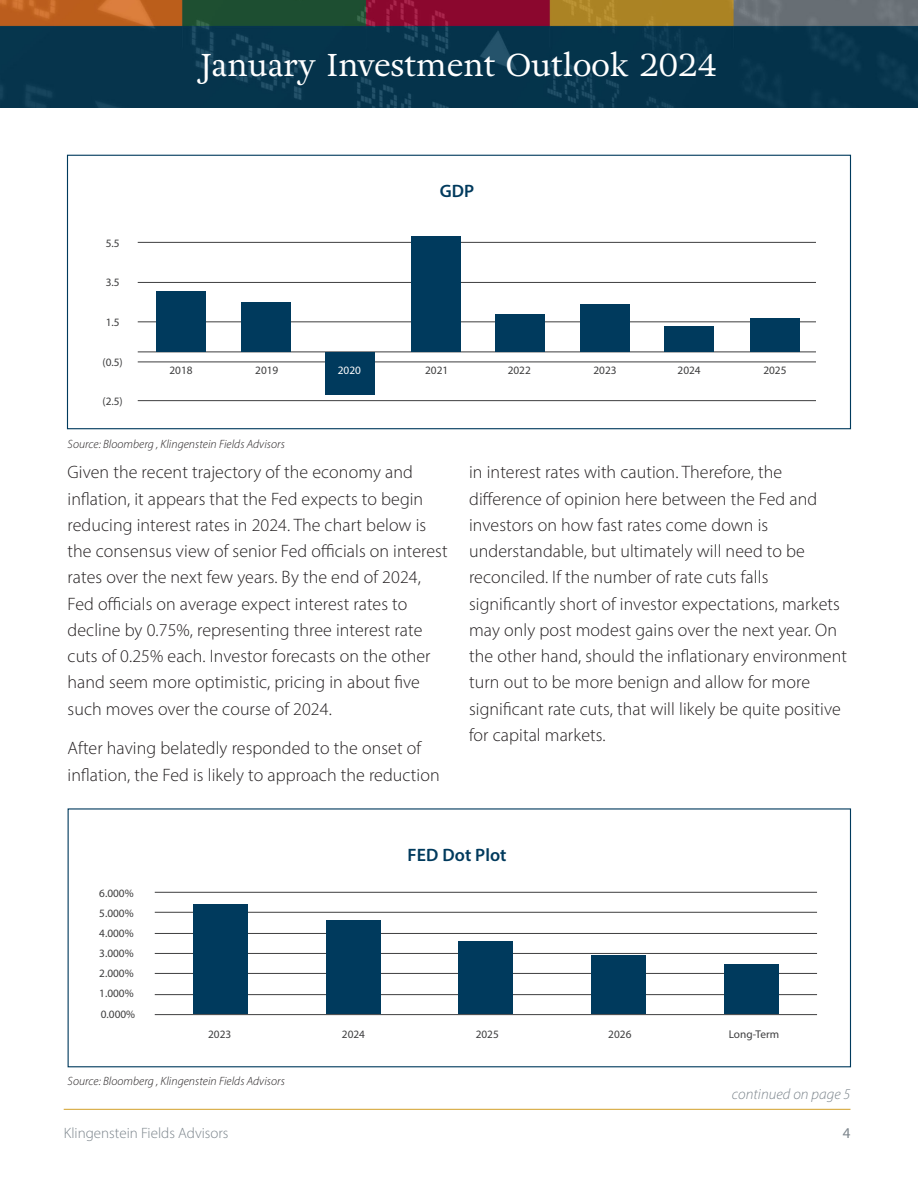
<style>
.page{position:relative;width:918px;height:1188px;background:#fff}
.page>*{position:absolute;margin:0;border:0;box-sizing:border-box;transform-origin:0 0}
.t1{font:31.5px "Adriane Text";color:#fff}
.copy{font:300 18px/26.2px "Myriad Pro";letter-spacing:.005em;color:#231f20}
.copy-2{font:600 18px "Myriad Pro";letter-spacing:.005em;color:#003a5d}
.t2{font:300 15px "Myriad Pro";color:#7c858c}
.copy-3{font:italic 300 15px "Myriad Pro";letter-spacing:.005em;color:#7c858c}
.t3{font:15px "Myriad Pro";color:#7c858c}
.copy-4{font:italic 300 12px "Myriad Pro";letter-spacing:.005em;color:#231f20}
.t4{font:11.25px "Myriad Pro";color:#3e3e3f}
.t5{font:11.25px "Myriad Pro";color:#fff}
</style>
<div class="page">
<hr style="left:64px;top:1109px;width:787px;height:1px;background:#d2a028">
<img style="left:0;top:0;width:918px;height:108px">
<hr style="left:138px;top:242px;width:678px;height:1px;background:#3e3e3f">
<hr style="left:138px;top:282px;width:678px;height:1px;background:#3e3e3f">
<hr style="left:138px;top:321px;width:678px;height:1px;background:#3e3e3f">
<hr style="left:138px;top:351px;width:678px;height:1px;background:#3e3e3f">
<hr style="left:138px;top:362px;width:678px;height:1px;background:#3e3e3f">
<hr style="left:138px;top:400px;width:678px;height:1px;background:#3e3e3f">
<div style="left:156px;top:291px;width:50px;height:61px;background:#003a5d"></div>
<div style="left:241px;top:302px;width:50px;height:50px;background:#003a5d"></div>
<div style="left:325px;top:352px;width:50px;height:43px;background:#003a5d"></div>
<div style="left:411px;top:237px;width:50px;height:115px;background:#003a5d"></div>
<div style="left:495px;top:314px;width:50px;height:38px;background:#003a5d"></div>
<div style="left:580px;top:305px;width:50px;height:47px;background:#003a5d"></div>
<div style="left:664px;top:326px;width:50px;height:26px;background:#003a5d"></div>
<div style="left:750px;top:318px;width:50px;height:34px;background:#003a5d"></div>
<hr style="left:155px;top:892px;width:662px;height:1px;background:#3e3e3f">
<hr style="left:155px;top:912px;width:662px;height:1px;background:#3e3e3f">
<hr style="left:155px;top:933px;width:662px;height:1px;background:#3e3e3f">
<hr style="left:155px;top:953px;width:662px;height:1px;background:#3e3e3f">
<hr style="left:155px;top:973px;width:662px;height:1px;background:#3e3e3f">
<hr style="left:155px;top:994px;width:662px;height:1px;background:#3e3e3f">
<hr style="left:155px;top:1014px;width:662px;height:1px;background:#3e3e3f">
<div style="left:193px;top:904px;width:55px;height:110px;background:#003a5d"></div>
<div style="left:326px;top:920px;width:55px;height:94px;background:#003a5d"></div>
<div style="left:459px;top:941px;width:54px;height:73px;background:#003a5d"></div>
<div style="left:591px;top:955px;width:55px;height:59px;background:#003a5d"></div>
<div style="left:724px;top:965px;width:55px;height:49px;background:#003a5d"></div>
<div style="left:68px;top:808px;width:783px;height:259px;border:1px solid #003a5d"></div>
<h1 class="t1" style="left:201px;top:43px;width:518px">January Investment Outlook 2024</h1>
<p class="t4" style="left:106px;top:236px;width:15px">5.5</p>
<p class="t4" style="left:106px;top:276px;width:15px">3.5</p>
<p class="t4" style="left:106px;top:316px;width:15px">1.5</p>
<p class="t4" style="left:103px;top:355px;width:22px">(0.5)</p>
<p class="t4" style="left:103px;top:394px;width:22px">(2.5)</p>
<p class="t4" style="left:170px;top:363px;width:25px">2018</p>
<p class="copy-2" style="left:440px;top:180px;width:36px">GDP</p>
<p class="t4" style="left:255px;top:363px;width:25px">2019</p>
<p class="t5" style="left:338px;top:363px;width:25px">2020</p>
<p class="t4" style="left:425px;top:363px;width:25px">2021</p>
<p class="t4" style="left:508px;top:363px;width:25px">2022</p>
<p class="t4" style="left:593px;top:363px;width:25px">2023</p>
<p class="t4" style="left:678px;top:363px;width:25px">2024</p>
<p class="t4" style="left:763px;top:363px;width:25px">2025</p>
<p class="copy-4" style="left:68px;top:437px;width:219px">Source: Bloomberg , Klingenstein Fields Advisors</p>
<p class="copy" style="left:68px;top:459px;width:382px">Given the recent trajectory of the economy and inflation, it appears that the Fed expects to begin reducing interest rates in 2024. The chart below is the consensus view of senior Fed officials on interest rates over the next few years. By the end of 2024, Fed officials on average expect interest rates to decline by 0.75%, representing three interest rate cuts of 0.25% each. Investor forecasts on the other hand seem more optimistic, pricing in about five such moves over the course of 2024.</p>
<p class="copy" style="left:68px;top:735px;width:374px">After having belatedly responded to the onset of inflation, the Fed is likely to approach the reduction</p>
<p class="copy" style="left:469px;top:459px;width:379px">in interest rates with caution. Therefore, the difference of opinion here between the Fed and investors on how fast rates come down is understandable, but ultimately will need to be reconciled. If the number of rate cuts falls significantly short of investor expectations, markets may only post modest gains over the next year. On the other hand, should the inflationary environment turn out to be more benign and allow for more significant rate cuts, that will likely be quite positive for capital markets.</p>
<p class="t4" style="left:99px;top:887px;width:36px">6.000%</p>
<p class="t4" style="left:99px;top:907px;width:36px">5.000%</p>
<p class="t4" style="left:99px;top:927px;width:36px">4.000%</p>
<p class="t4" style="left:99px;top:947px;width:36px">3.000%</p>
<p class="t4" style="left:99px;top:967px;width:36px">2.000%</p>
<p class="t4" style="left:99px;top:987px;width:36px">1.000%</p>
<p class="t4" style="left:101px;top:1007px;width:36px">0.000%</p>
<p class="copy-2" style="left:408px;top:843px;width:101px">FED Dot Plot</p>
<p class="t4" style="left:208px;top:1027px;width:25px">2023</p>
<p class="t4" style="left:342px;top:1027px;width:25px">2024</p>
<p class="t4" style="left:476px;top:1027px;width:25px">2025</p>
<p class="t4" style="left:608px;top:1027px;width:25px">2026</p>
<p class="t4" style="left:729px;top:1028px;width:52px">Long-Term</p>
<p class="copy-4" style="left:68px;top:1074px;width:219px">Source: Bloomberg , Klingenstein Fields Advisors</p>
<p class="copy-3" style="left:732px;top:1085px;width:120px">continued on page 5</p>
<p class="t2" style="left:64px;top:1124px;width:166px">Klingenstein Fields Advisors</p>
<p class="t3" style="left:843px;top:1124px;width:9px">4</p>
</div>
